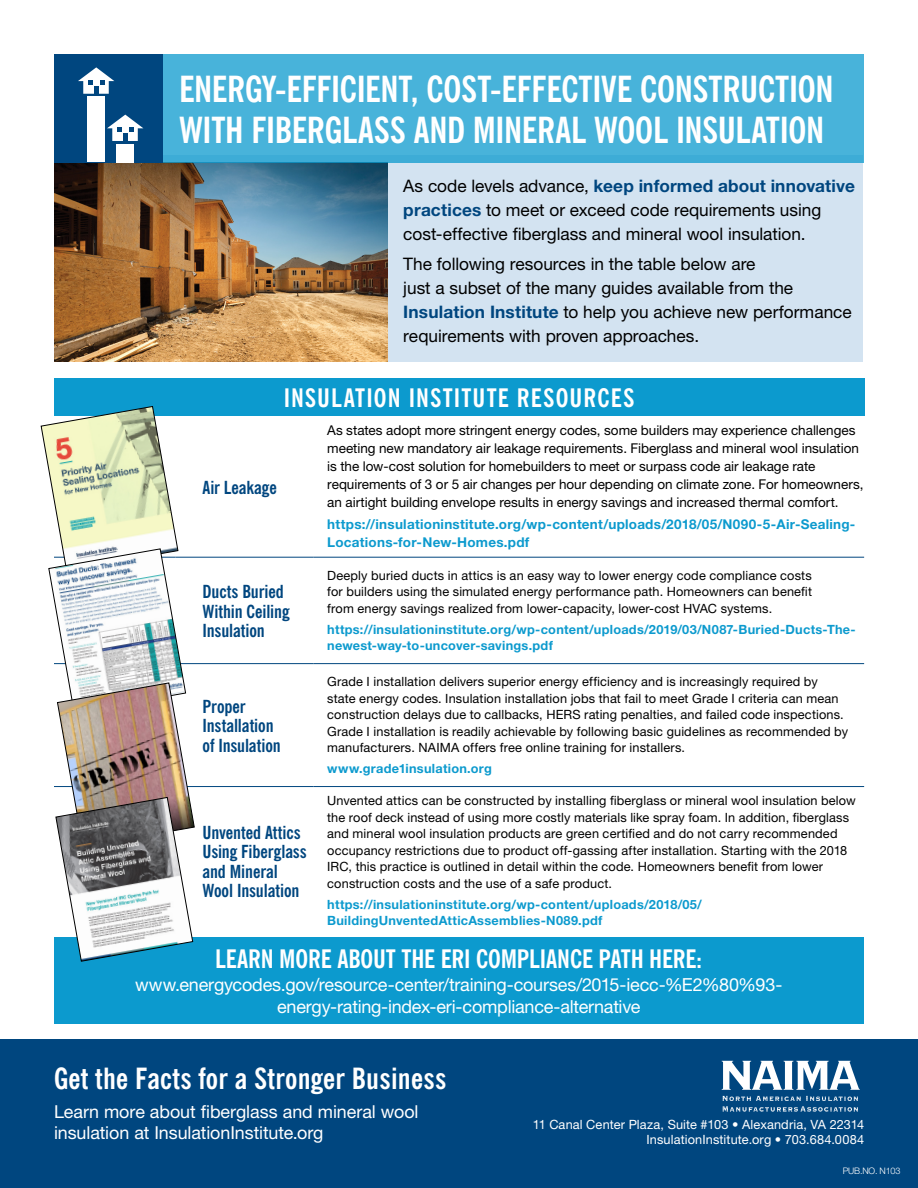
<style>
.page{position:relative;width:918px;height:1188px;background:#fff}
.page>*{position:absolute;margin:0;border:0;box-sizing:border-box;transform-origin:0 0}
.t1{font:700 condensed 36px/40.5px "News Gothic BT";letter-spacing:-.01em;color:#fff}
.t2{font:700 condensed 29.25px "News Gothic BT";letter-spacing:.01em;color:#fff}
.t3{font:700 condensed 25.5px "News Gothic BT";color:#fff}
.t4{font:700 condensed 25.5px "News Gothic BT";letter-spacing:.045em;color:#fff}
.t5{font:700 condensed 18px/19.5px "News Gothic BT";letter-spacing:-.005em;color:#00467f}
.t6{font:18px/22.5px "Helvetica Neue LT Std";letter-spacing:-.015em;color:#fff;text-align:center}
.t7{font:17.85px/21.1px "Helvetica Neue LT Std";letter-spacing:-.005em;color:#fff}
.t8{font:17.25px/24px "Helvetica Neue LT Std";color:#000}
.t9{font:13.5px/18px "Helvetica Neue LT Std";color:#000}
.t10{font:700 13.5px/18px "Helvetica Neue LT Std";letter-spacing:.02em;color:#0c9ace}
.t11{font:12.75px/16.5px "Helvetica Neue LT Std";letter-spacing:.01em;color:#000}
.t12{font:700 12.75px/16.5px "Helvetica Neue LT Std";letter-spacing:.02em;color:#0c9ace}
.t13{font:12.75px/15px "Helvetica Neue LT Std";letter-spacing:.01em;color:#fff;text-align:right}
.t14{font:300 9px "Helvetica Neue";letter-spacing:-.02em;color:#fff}
.s1{font-weight:700;color:#00467f}
</style>
<div class="page">
<div style="left:54px;top:378px;width:810px;height:38px;background:#0c9ace"></div>
<hr style="left:176px;top:557px;width:138px;height:1px;background:#00467f">
<hr style="left:314px;top:557px;width:550px;height:1px;background:#00467f">
<hr style="left:176px;top:663px;width:138px;height:1px;background:#00467f">
<hr style="left:314px;top:663px;width:550px;height:1px;background:#00467f">
<hr style="left:176px;top:786px;width:138px;height:1px;background:#00467f">
<hr style="left:314px;top:786px;width:550px;height:1px;background:#00467f">
<div style="left:54px;top:155px;width:809px;height:207px;background:#d3e3f1"></div>
<img style="left:54px;top:162px;width:334px;height:200px">
<div style="left:0;top:1040px;width:918px;height:148px;background:#00467f"></div>
<svg style="left:722px;top:1061px;width:138px;height:29px"></svg>
<svg style="left:722px;top:1096px;width:136px;height:16px"></svg>
<div style="left:55px;top:54px;width:809px;height:108px;background:#48b3da"></div>
<div style="left:54px;top:54px;width:108px;height:108px;background:#00467f"></div>
<div style="left:116px;top:144px;width:18px;height:18px;background:#fff"></div>
<div style="left:88px;top:97px;width:17px;height:65px;background:#fff"></div>
<svg style="left:78px;top:67px;width:36px;height:27px"></svg>
<div style="left:94px;top:86px;width:5px;height:8px;background:#00467f"></div>
<svg style="left:107px;top:115px;width:36px;height:26px"></svg>
<div style="left:123px;top:133px;width:5px;height:8px;background:#00467f"></div>
<div style="left:54px;top:937px;width:809px;height:86px;background:#0c9ace"></div>
<img style="left:41px;top:406px;width:154px;height:556px">
<h1 class="t1" style="left:179px;top:69px;width:656px">ENERGY-EFFICIENT, COST-EFFECTIVE CONSTRUCTION<br>WITH FIBERGLASS AND MINERAL WOOL INSULATION</h1>
<h3 class="t8" style="left:403px;top:173px;width:453px">As code levels advance, <span class="s1">keep informed about innovative practices</span> to meet or exceed code requirements using cost-effective fiberglass and mineral wool insulation.</h3>
<h3 class="t8" style="left:403px;top:252px;width:450px">The following resources in the table below are<br>just a subset of the many guides available from the <span class="s1">Insulation Institute</span> to help you achieve new performance requirements with proven approaches.</h3>
<h3 class="t5" style="left:202px;top:477px;width:76px">Air Leakage</h3>
<h3 class="t4" style="left:284px;top:382px;width:352px">INSULATION INSTITUTE RESOURCES</h3>
<p class="t9" style="left:327px;top:421px;width:538px">As states adopt more stringent energy codes, some builders may experience challenges meeting new mandatory air leakage requirements. Fiberglass and mineral wool insulation is the low-cost solution for homebuilders to meet or surpass code air leakage rate requirements of 3 or 5 air changes per hour depending on climate zone. For homeowners, an airtight building envelope results in energy savings and increased thermal comfort.</p>
<p class="t10" style="left:327px;top:515px;width:530px">https://insulationinstitute.org/wp-content/uploads/2018/05/N090-5-Air-Sealing-<br>Locations-for-New-Homes.pdf</p>
<h3 class="t5" style="left:202px;top:582px;width:88px">Ducts Buried<br>Within Ceiling<br>Insulation</h3>
<h3 class="t5" style="left:202px;top:696px;width:80px">Proper<br>Installation of Insulation</h3>
<h3 class="t5" style="left:202px;top:822px;width:106px">Unvented Attics<br>Using Fiberglass and Mineral<br>Wool Insulation</h3>
<p class="t11" style="left:327px;top:567px;width:486px;text-align:justify">Deeply buried ducts in attics is an easy way to lower energy code compliance costs for builders using the simulated energy performance path. Homeowners can benefit from energy savings realized from lower-capacity, lower-cost HVAC systems.</p>
<p class="t12" style="left:327px;top:621px;width:530px">https://insulationinstitute.org/wp-content/uploads/2019/03/N087-Buried-Ducts-The&shy;newest-way-to-uncover-savings.pdf</p>
<p class="t11" style="left:327px;top:673px;width:522px">Grade I installation delivers superior energy efficiency and is increasingly required by state energy codes. Insulation installation jobs that fail to meet Grade I criteria can mean construction delays due to callbacks, HERS rating penalties, and failed code inspections.<br>Grade I installation is readily achievable by following basic guidelines as recommended by manufacturers. NAIMA offers free online training for installers.</p>
<p class="t12" style="left:327px;top:760px;width:166px">www.grade1insulation.org</p>
<p class="t11" style="left:327px;top:792px;width:530px">Unvented attics can be constructed by installing fiberglass or mineral wool insulation below the roof deck instead of using more costly materials like spray foam. In addition, fiberglass and mineral wool insulation products are green certified and do not carry recommended occupancy restrictions due to product off-gassing after installation. Starting with the 2018<br>IRC, this practice is outlined in detail within the code. Homeowners benefit from lower construction costs and the use of a safe product.</p>
<p class="t12" style="left:327px;top:896px;width:376px">https://insulationinstitute.org/wp-content/uploads/2018/05/<br>BuildingUnventedAtticAssemblies-N089.pdf</p>
<h3 class="t3" style="left:215px;top:944px;width:489px">LEARN MORE ABOUT THE ERI COMPLIANCE PATH HERE:</h3>
<h3 class="t6" style="left:135px;top:973px;width:649px">www.energycodes.gov/resource-center/training-courses/2015-iecc-%E2%80%93- energy-rating-index-eri-compliance-alternative</h3>
<h2 class="t2" style="left:54px;top:1061px;width:394px">Get the Facts for a Stronger Business</h2>
<h3 class="t7" style="left:54px;top:1101px;width:366px">Learn more about fiberglass and mineral wool insulation at InsulationInstitute.org</h3>
<p class="t13" style="left:533px;top:1117px;width:333px">11 Canal Center Plaza, Suite #103 • Alexandria, VA 22314<br>InsulationInstitute.org • 703.684.0084</p>
<p class="t14" style="left:843px;top:1165px;width:59px">PUB.NO. N103</p>
</div>
